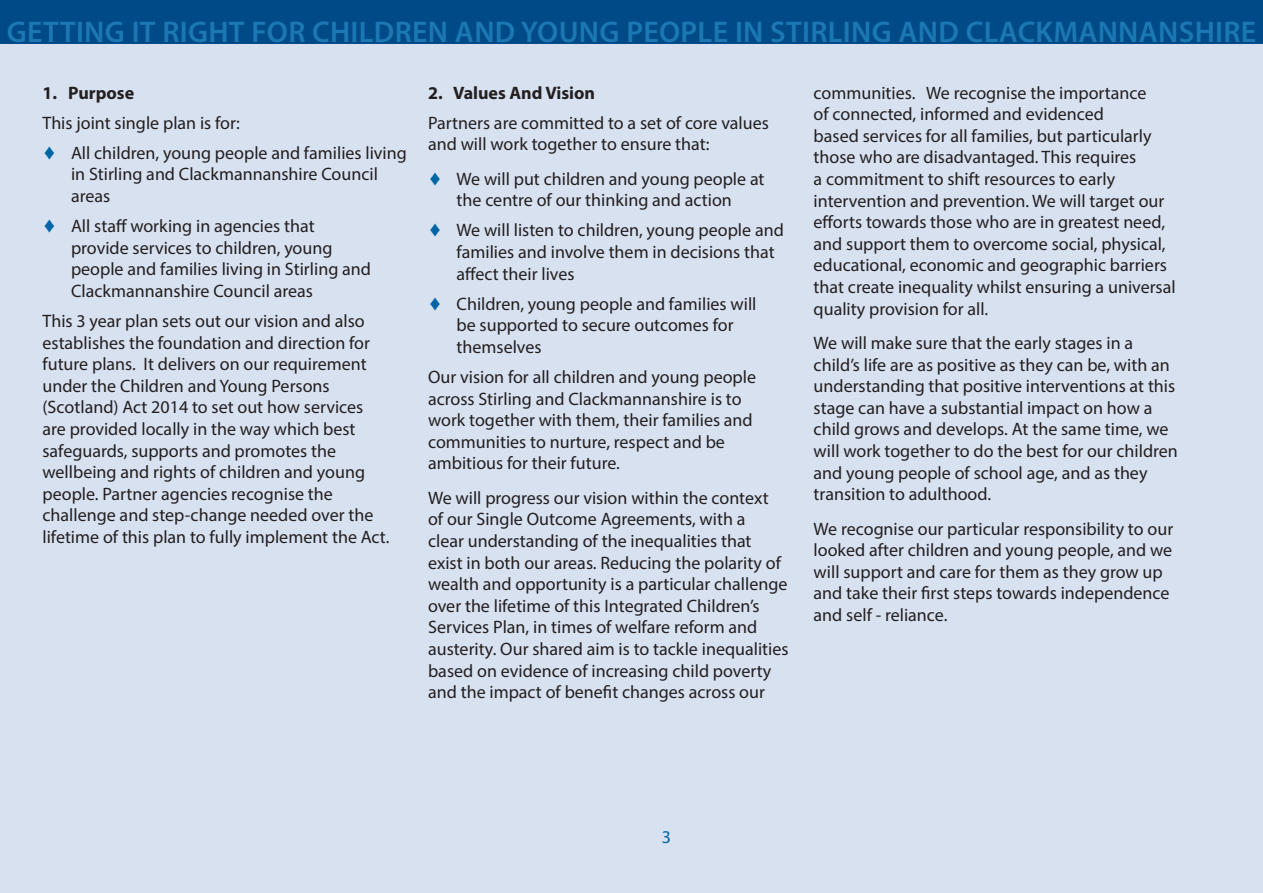
<style>
.page{position:relative;width:1263px;height:893px;background:#d7e1f0}
.page>*{position:absolute;margin:0;border:0;box-sizing:border-box;transform-origin:0 0}
.t1{font:600 30px "Myriad Pro";letter-spacing:.01em;color:#1b78b2}
.body_text{font:18px/21.6px "Myriad Pro";color:#231f20}
.t2{font:700 18px "Myriad Pro";color:#231f20}
.heading{font:18px "Myriad Pro";color:#0065a4}
</style>
<div class="page">
<div style="left:0;top:0;width:1263px;height:44px;background:#004a87"></div>
<h1 class="t1" style="left:7px;top:13px;width:1251px">GETTING IT RIGHT FOR CHILDREN AND YOUNG PEOPLE IN STIRLING AND CLACKMANNANSHIRE</h1>
<p class="t2" style="left:43px;top:81px;width:93px">1. Purpose</p>
<p class="body_text" style="left:43px;top:112px;width:199px">This joint single plan is for:</p>
<p class="body_text" style="left:71px;top:142px;width:337px">All children, young people and families living in Stirling and Clackmannanshire Council areas</p>
<p class="body_text" style="left:71px;top:215px;width:301px">All staff working in agencies that provide services to children, young people and families living in Stirling and Clackmannanshire Council areas</p>
<p class="body_text" style="left:43px;top:310px;width:349px">This 3 year plan sets out our vision and also establishes the foundation and direction for future plans. It delivers on our requirement under the Children and Young Persons (Scotland) Act 2014 to set out how services are provided locally in the way which best safeguards, supports and promotes the wellbeing and rights of children and young people. Partner agencies recognise the challenge and step-change needed over the lifetime of this plan to fully implement the Act.</p>
<p class="t2" style="left:428px;top:81px;width:169px">2. Values And Vision</p>
<p class="body_text" style="left:428px;top:112px;width:342px">Partners are committed to a set of core values and will work together to ensure that:</p>
<p class="body_text" style="left:457px;top:167px;width:309px">We will put children and young people at the centre of our thinking and action</p>
<p class="body_text" style="left:457px;top:219px;width:329px">We will listen to children, young people and families and involve them in decisions that affect their lives</p>
<p class="body_text" style="left:457px;top:292px;width:301px">Children, young people and families will be supported to secure outcomes for themselves</p>
<p class="body_text" style="left:428px;top:366px;width:330px">Our vision for all children and young people across Stirling and Clackmannanshire is to work together with them, their families and communities to nurture, respect and be ambitious for their future.</p>
<p class="body_text" style="left:428px;top:487px;width:362px">We will progress our vision within the context<br>of our Single Outcome Agreements, with a<br>clear understanding of the inequalities that exist in both our areas. Reducing the polarity of wealth and opportunity is a particular challenge over the lifetime of this Integrated Children’s Services Plan, in times of welfare reform and austerity. Our shared aim is to tackle inequalities based on evidence of increasing child poverty and the impact of benefit changes across our</p>
<p class="body_text" style="left:814px;top:81px;width:363px">communities. We recognise the importance<br>of connected, informed and evidenced<br>based services for all families, but particularly those who are disadvantaged. This requires<br>a commitment to shift resources to early intervention and prevention. We will target our efforts towards those who are in greatest need, and support them to overcome social, physical, educational, economic and geographic barriers that create inequality whilst ensuring a universal quality provision for all.</p>
<p class="body_text" style="left:814px;top:332px;width:366px">We will make sure that the early stages in a child’s life are as positive as they can be, with an understanding that positive interventions at this stage can have a substantial impact on how a child grows and develops. At the same time, we will work together to do the best for our children and young people of school age, and as they transition to adulthood.</p>
<p class="body_text" style="left:814px;top:517px;width:361px">We recognise our particular responsibility to our looked after children and young people, and we will support and care for them as they grow up and take their first steps towards independence and self - reliance.</p>
<p class="heading" style="left:662px;top:826px;width:11px">3</p>
</div>
